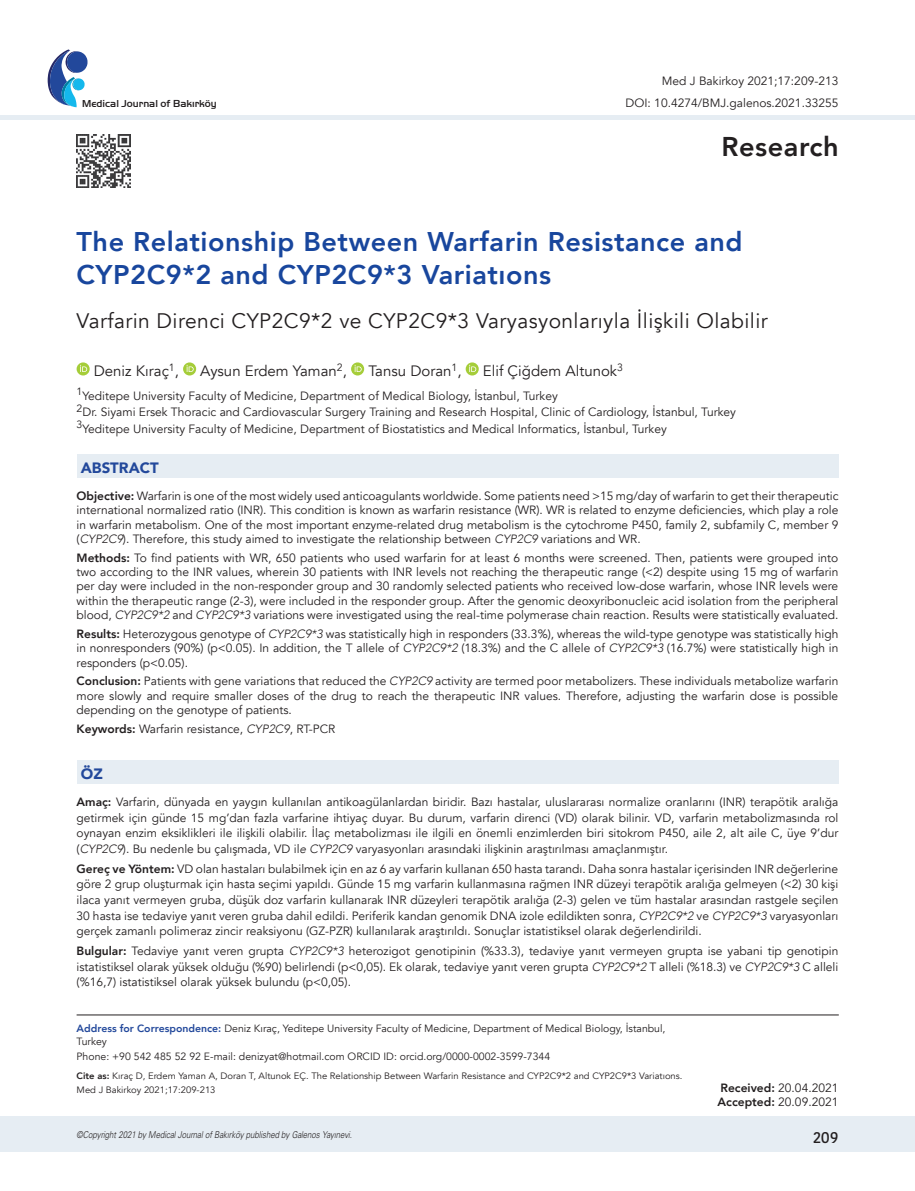
<style>
.page{position:relative;width:915px;height:1191px;background:#fff}
.page>*{position:absolute;margin:0;border:0;box-sizing:border-box;transform-origin:0 0}
.t1{font:800 27.15px "Avenir";letter-spacing:.02em;color:#231f20}
.t2{font:800 27px/32.4px "Avenir";letter-spacing:.02em;color:#18469d}
.t3{font:21px "Avenir";letter-spacing:.02em;color:#231f20}
.t4{font:500 16.5px "Kohinoor Devanagari";color:#231f20}
.t5{font:15px "Avenir";color:#231f20}
.t6{font:900 15px "Avenir";color:#22489b}
.t7{font:12px/14.4px "Avenir";color:#231f20;text-align:justify}
.t8{font:10.5px/12.8px "Avenir";color:#231f20}
.t9{font:500 10.5px "Handel Got D";color:#231f20}
.t10{font:9.45px "Univers Light Ita Tr";letter-spacing:-.005em;color:#231f20;scale:.83 1}
.t11{font:9.3px/13.5px "Avenir";color:#231f20}
.s1{font-weight:800}
.s2{font-weight:300;font-style:italic}
.s3{font-weight:800;color:#22489b}
</style>
<div class="page">
<div style="left:0;top:1116px;width:914px;height:35px;background:#e6edf3"></div>
<hr style="left:0;top:115px;width:914px;height:4px;background:#e6edf3">
<svg style="left:48px;top:49px;width:40px;height:58px"></svg>
<div style="left:77px;top:454px;width:761px;height:23px;background:#e6edf3"></div>
<hr style="left:77px;top:1014px;width:761px;height:1px;background:#231f20">
<img style="left:77px;top:134px;width:53px;height:54px">
<div style="left:77px;top:760px;width:761px;height:23px;background:#e6edf3"></div>
<svg style="left:77px;top:362px;width:13px;height:13px"></svg>
<svg style="left:80px;top:365px;width:7px;height:7px"></svg>
<svg style="left:183px;top:362px;width:13px;height:13px"></svg>
<svg style="left:186px;top:365px;width:8px;height:7px"></svg>
<svg style="left:351px;top:362px;width:13px;height:13px"></svg>
<svg style="left:354px;top:365px;width:7px;height:7px"></svg>
<svg style="left:465px;top:362px;width:13px;height:13px"></svg>
<svg style="left:469px;top:365px;width:7px;height:7px"></svg>
<p class="t9" style="left:82px;top:98px;width:136px">Medical Journal of Bakırköy</p>
<p class="t7" style="left:625px;top:70px;width:214px;line-height:21.9px;text-align:right">Med J Bakirkoy 2021;17:209-213<br>DOI: 10.4274/BMJ.galenos.2021.33255</p>
<h1 class="t1" style="left:721px;top:126px;width:119px">Research</h1>
<h2 class="t2" style="left:77px;top:226px;width:667px">The Relationship Between Warfarin Resistance and<br>CYP2C9*2 and CYP2C9*3 Variatıons</h2>
<h3 class="t3" style="left:77px;top:309px;width:692px">Varfarin Direnci CYP2C9*2 ve CYP2C9*3 Varyasyonlarıyla İlişkili Olabilir</h3>
<p class="t5" style="left:94px;top:361px;width:87px">Deniz Kıraç<sup>1</sup>,</p>
<p class="t5" style="left:200px;top:361px;width:148px">Aysun Erdem Yaman<sup>2</sup>,</p>
<p class="t5" style="left:368px;top:361px;width:95px">Tansu Doran<sup>1</sup>,</p>
<p class="t5" style="left:482px;top:361px;width:141px">Elif Çiğdem Altunok<sup>3</sup></p>
<p class="t7" style="left:77px;top:388px;width:660px;line-height:16.5px;text-align:left"><sup>1</sup>Yeditepe University Faculty of Medicine, Department of Medical Biology, İstanbul, Turkey<br><sup>2</sup>Dr. Siyami Ersek Thoracic and Cardiovascular Surgery Training and Research Hospital, Clinic of Cardiology, İstanbul, Turkey<br><sup>3</sup>Yeditepe University Faculty of Medicine, Department of Biostatistics and Medical Informatics, İstanbul, Turkey</p>
<p class="t6" style="left:81px;top:455px;width:79px">ABSTRACT</p>
<p class="t7" style="left:77px;top:488px;width:763px"><span class="s1">Objective:</span> Warfarin is one of the most widely used anticoagulants worldwide. Some patients need &gt;15 mg/day of warfarin to get their therapeutic international normalized ratio (INR). This condition is known as warfarin resistance (WR). WR is related to enzyme deficiencies, which play a role in warfarin metabolism. One of the most important enzyme-related drug metabolism is the cytochrome P450, family 2, subfamily C, member 9 (<span class="s2">CYP2C9</span>). Therefore, this study aimed to investigate the relationship between <span class="s2">CYP2C9</span> variations and WR.</p>
<p class="t7" style="left:77px;top:550px;width:763px"><span class="s1">Methods:</span> To find patients with WR, 650 patients who used warfarin for at least 6 months were screened. Then, patients were grouped into two according to the INR values, wherein 30 patients with INR levels not reaching the therapeutic range (&lt;2) despite using 15 mg of warfarin per day were included in the non-responder group and 30 randomly selected patients who received low-dose warfarin, whose INR levels were within the therapeutic range (2-3), were included in the responder group. After the genomic deoxyribonucleic acid isolation from the peripheral blood, <span class="s2">CYP2C9*2</span> and <span class="s2">CYP2C9*3</span> variations were investigated using the real-time polymerase chain reaction. Results were statistically evaluated.</p>
<p class="t7" style="left:77px;top:627px;width:763px"><span class="s1">Results:</span> Heterozygous genotype of <span class="s2">CYP2C9*3</span> was statistically high in responders (33.3%), whereas the wild-type genotype was statistically high in nonresponders (90%) (p&lt;0.05). In addition, the T allele of <span class="s2">CYP2C9*2</span> (18.3%) and the C allele of <span class="s2">CYP2C9*3</span> (16.7%) were statistically high in responders (p&lt;0.05).</p>
<p class="t7" style="left:77px;top:674px;width:763px"><span class="s1">Conclusion:</span> Patients with gene variations that reduced the <span class="s2">CYP2C9</span> activity are termed poor metabolizers. These individuals metabolize warfarin more slowly and require smaller doses of the drug to reach the therapeutic INR values. Therefore, adjusting the warfarin dose is possible depending on the genotype of patients.</p>
<p class="t7" style="left:77px;top:721px;width:260px"><span class="s1">Keywords:</span> Warfarin resistance, <span class="s2">CYP2C9</span>, RT-PCR</p>
<p class="t6" style="left:81px;top:761px;width:23px">ÖZ</p>
<p class="t7" style="left:77px;top:794px;width:763px;line-height:15.6px"><span class="s1">Amaç:</span> Varfarin, dünyada en yaygın kullanılan antikoagülanlardan biridir. Bazı hastalar, uluslararası normalize oranlarını (INR) terapötik aralığa getirmek için günde 15 mg’dan fazla varfarine ihtiyaç duyar. Bu durum, varfarin direnci (VD) olarak bilinir. VD, varfarin metabolizmasında rol oynayan enzim eksiklikleri ile ilişkili olabilir. İlaç metabolizması ile ilgili en önemli enzimlerden biri sitokrom P450, aile 2, alt aile C, üye 9’dur (<span class="s2">CYP2C9</span>). Bu nedenle bu çalışmada, VD il<span class="s2">e CYP2C9</span> varyasyonları arasındaki ilişkinin araştırılması amaçlanmıştır.</p>
<p class="t7" style="left:77px;top:861px;width:763px;line-height:15.6px"><span class="s1">Gereç ve Yöntem:</span> VD olan hastaları bulabilmek için en az 6 ay varfarin kullanan 650 hasta tarandı. Daha sonra hastalar içerisinden INR değerlerine göre 2 grup oluşturmak için hasta seçimi yapıldı. Günde 15 mg varfarin kullanmasına rağmen INR düzeyi terapötik aralığa gelmeyen (&lt;2) 30 kişi ilaca yanıt vermeyen gruba, düşük doz varfarin kullanarak INR düzeyleri terapötik aralığa (2-3) gelen ve tüm hastalar arasından rastgele seçilen 30 hasta ise tedaviye yanıt veren gruba dahil edildi. Periferik kandan genomik DNA izole edildikten sonra, <span class="s2">CYP2C9*2</span> ve <span class="s2">CYP2C9*3</span> varyasyonları gerçek zamanlı polimeraz zincir reaksiyonu (GZ-PZR) kullanılarak araştırıldı. Sonuçlar istatistiksel olarak değerlendirildi.</p>
<p class="t7" style="left:77px;top:943px;width:763px;line-height:15.6px"><span class="s1">Bulgular:</span> Tedaviye yanıt veren grupta <span class="s2">CYP2C9*3</span> heterozigot genotipinin (%33.3), tedaviye yanıt vermeyen grupta ise yabani tip genotipin istatistiksel olarak yüksek olduğu (%90) belirlendi (p&lt;0,05). Ek olarak, tedaviye yanıt veren grupta <span class="s2">CYP2C9*2</span> T alleli (%18.3) ve <span class="s2">CYP2C9*3</span> C alleli (%16,7) istatistiksel olarak yüksek bulundu (p&lt;0,05).</p>
<p class="t8" style="left:77px;top:1022px;width:590px"><span class="s3">Address for Correspondence:</span> Deniz Kıraç, Yeditepe University Faculty of Medicine, Department of Medical Biology, İstanbul,<br>Turkey</p>
<p class="t8" style="left:77px;top:1050px;width:475px">Phone: +90 542 485 52 92 E-mail: denizyat@hotmail.com ORCID ID: orcid.org/0000-0002-3599-7344</p>
<p class="t11" style="left:77px;top:1069px;width:607px"><span class="s1">Cite as:</span> Kıraç D, Erdem Yaman A, Doran T, Altunok EÇ. The Relationship Between Warfarin Resistance and CYP2C9*2 and CYP2C9*3 Variatıons.<br>Med J Bakirkoy 2021;17:209-213</p>
<p class="t7" style="left:717px;top:1080px;width:122px"><span class="s1">Received:</span> 20.04.2021<br><span class="s1">Accepted:</span> 20.09.2021</p>
<p class="t10" style="left:77px;top:1128px;width:333px">©Copyright 2021 by Medical Journal of Bakırköy published by Galenos Yayınevi.</p>
<h3 class="t4" style="left:812px;top:1127px;width:27px">209</h3>
</div>
